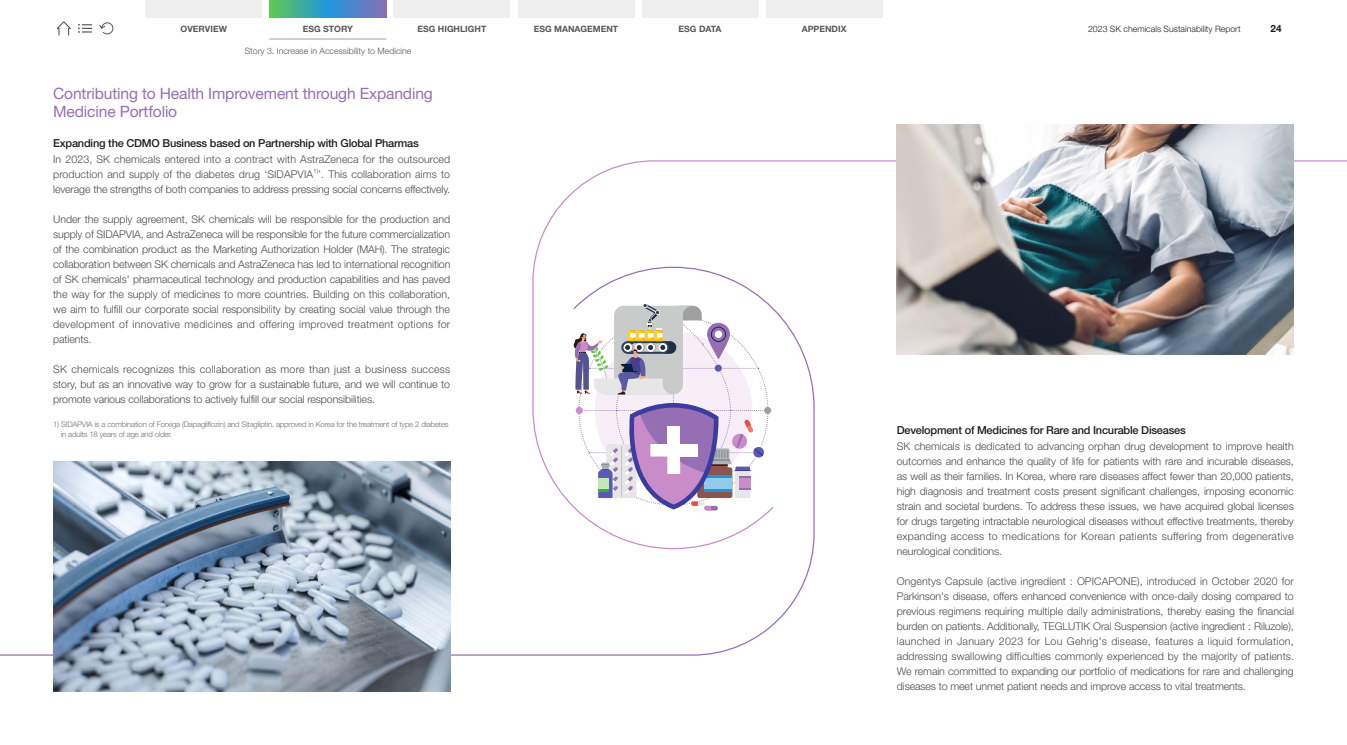
<style>
.page{position:relative;width:1347px;height:745px;background:#fff}
.page>*{position:absolute;margin:0;border:0;box-sizing:border-box;transform-origin:0 0}
.t1{font:15.62px/18.8px "Helvetica Neue";letter-spacing:-.01em;color:#966eb4}
.t2{font:500 11px "Helvetica Neue";letter-spacing:-.02em;color:#1f1e1d}
.t3{font:300 10.62px/15px "Helvetica Neue";letter-spacing:-.01em;color:#4c4948;text-align:justify}
.t4{font:300 10.62px/15px "Helvetica Neue";letter-spacing:.01em;color:#4c4948}
.t5{font:700 10px "Helvetica Neue";color:#1f1e1d}
.t6{font:700 8.75px "Helvetica Neue";color:#595757}
.t7{font:300 8.75px "Helvetica Neue";color:#595757}
.t8{font:300 8.75px "Helvetica Neue";color:#1f1e1d}
.t9{font:300 7.75px/10px "Helvetica Neue";letter-spacing:-.02em;color:#727171}
.t10{font:300 6.25px "Helvetica Neue";color:#4c4948}
</style>
<div class="page">
<svg style="left:0;top:461px;width:814px;height:195px"></svg>
<svg style="left:533px;top:159px;width:813px;height:196px"></svg>
<img style="left:53px;top:461px;width:397px;height:230px">
<img style="left:896px;top:124px;width:397px;height:230px">
<svg style="left:531px;top:266px;width:284px;height:283px"></svg>
<svg style="left:57px;top:21px;width:14px;height:14px"></svg>
<svg style="left:78px;top:24px;width:14px;height:9px"></svg>
<svg style="left:99px;top:22px;width:15px;height:13px"></svg>
<svg style="left:269px;top:0;width:117px;height:18px;background:#4a99ae"></svg>
<hr style="left:269px;top:39px;width:117px;height:1px;background:#9fa0a0">
<div style="left:393px;top:0;width:117px;height:18px;background:#efefef"></div>
<div style="left:145px;top:0;width:117px;height:18px;background:#efefef"></div>
<div style="left:517px;top:0;width:117px;height:18px;background:#efefef"></div>
<div style="left:641px;top:0;width:117px;height:18px;background:#efefef"></div>
<div style="left:765px;top:0;width:117px;height:18px;background:#efefef"></div>
<p class="t6" style="left:181px;top:23px;width:48px">OVERVIEW</p>
<p class="t6" style="left:303px;top:23px;width:52px">ESG STORY</p>
<p class="t6" style="left:417px;top:23px;width:70px">ESG HIGHLIGHT</p>
<p class="t6" style="left:533px;top:23px;width:86px">ESG MANAGEMENT</p>
<p class="t6" style="left:678px;top:23px;width:44px">ESG DATA</p>
<p class="t6" style="left:801px;top:23px;width:46px">APPENDIX</p>
<p class="t8" style="left:1088px;top:23px;width:154px">2023 SK chemicals Sustainability Report</p>
<p class="t5" style="left:1270px;top:22px;width:13px">24</p>
<p class="t7" style="left:245px;top:45px;width:168px">Story 3. Increase in Accessibility to Medicine</p>
<h1 class="t1" style="left:53px;top:83px;width:381px">Contributing to Health Improvement through Expanding<br>Medicine Portfolio</h1>
<p class="t2" style="left:53px;top:136px;width:367px">Expanding the CDMO Business based on Partnership with Global Pharmas</p>
<p class="t4" style="left:53px;top:151px;width:399px">In 2023, SK chemicals entered into a contract with AstraZeneca for the outsourced production and supply of the diabetes drug ‘SIDAPVIA</p>
<p class="t10" style="left:313px;top:167px;width:6px">1)</p>
<p class="t3" style="left:53px;top:166px;width:398px;text-align:right">’. This collaboration aims to<br>leverage the strengths of both companies to address pressing social concerns effectively.</p>
<p class="t3" style="left:53px;top:211px;width:399px">Under the supply agreement, SK chemicals will be responsible for the production and supply of SIDAPVIA, and AstraZeneca will be responsible for the future commercialization of the combination product as the Marketing Authorization Holder (MAH). The strategic collaboration between SK chemicals and AstraZeneca has led to international recognition of SK chemicals' pharmaceutical technology and production capabilities and has paved the way for the supply of medicines to more countries. Building on this collaboration, we aim to fulfill our corporate social responsibility by creating social value through the development of innovative medicines and offering improved treatment options for patients.</p>
<p class="t3" style="left:53px;top:361px;width:398px">SK chemicals recognizes this collaboration as more than just a business success story, but as an innovative way to grow for a sustainable future, and we will continue to promote various collaborations to actively fulfill our social responsibilities.</p>
<p class="t9" style="left:61px;top:418px;width:389px;text-indent:-8px">1) SIDAPVIA is a combination of Forxiga (Dapagliflozin) and Sitagliptin, approved in Korea for the treatment of type 2 diabetes in adults 18 years of age and older.</p>
<p class="t2" style="left:896px;top:423px;width:290px">Development of Medicines for Rare and Incurable Diseases</p>
<p class="t3" style="left:896px;top:438px;width:398px">SK chemicals is dedicated to advancing orphan drug development to improve health outcomes and enhance the quality of life for patients with rare and incurable diseases, as well as their families. In Korea, where rare diseases affect fewer than 20,000 patients, high diagnosis and treatment costs present significant challenges, imposing economic strain and societal burdens. To address these issues, we have acquired global licenses for drugs targeting intractable neurological diseases without effective treatments, thereby expanding access to medications for Korean patients suffering from degenerative neurological conditions.</p>
<p class="t3" style="left:896px;top:573px;width:399px">Ongentys Capsule (active ingredient : OPICAPONE), introduced in October 2020 for Parkinson's disease, offers enhanced convenience with once-daily dosing compared to previous regimens requiring multiple daily administrations, thereby easing the financial burden on patients. Additionally, TEGLUTIK Oral Suspension (active ingredient : Riluzole), launched in January 2023 for Lou Gehrig's disease, features a liquid formulation, addressing swallowing difficulties commonly experienced by the majority of patients.<br>We remain committed to expanding our portfolio of medications for rare and challenging diseases to meet unmet patient needs and improve access to vital treatments.</p>
</div>
